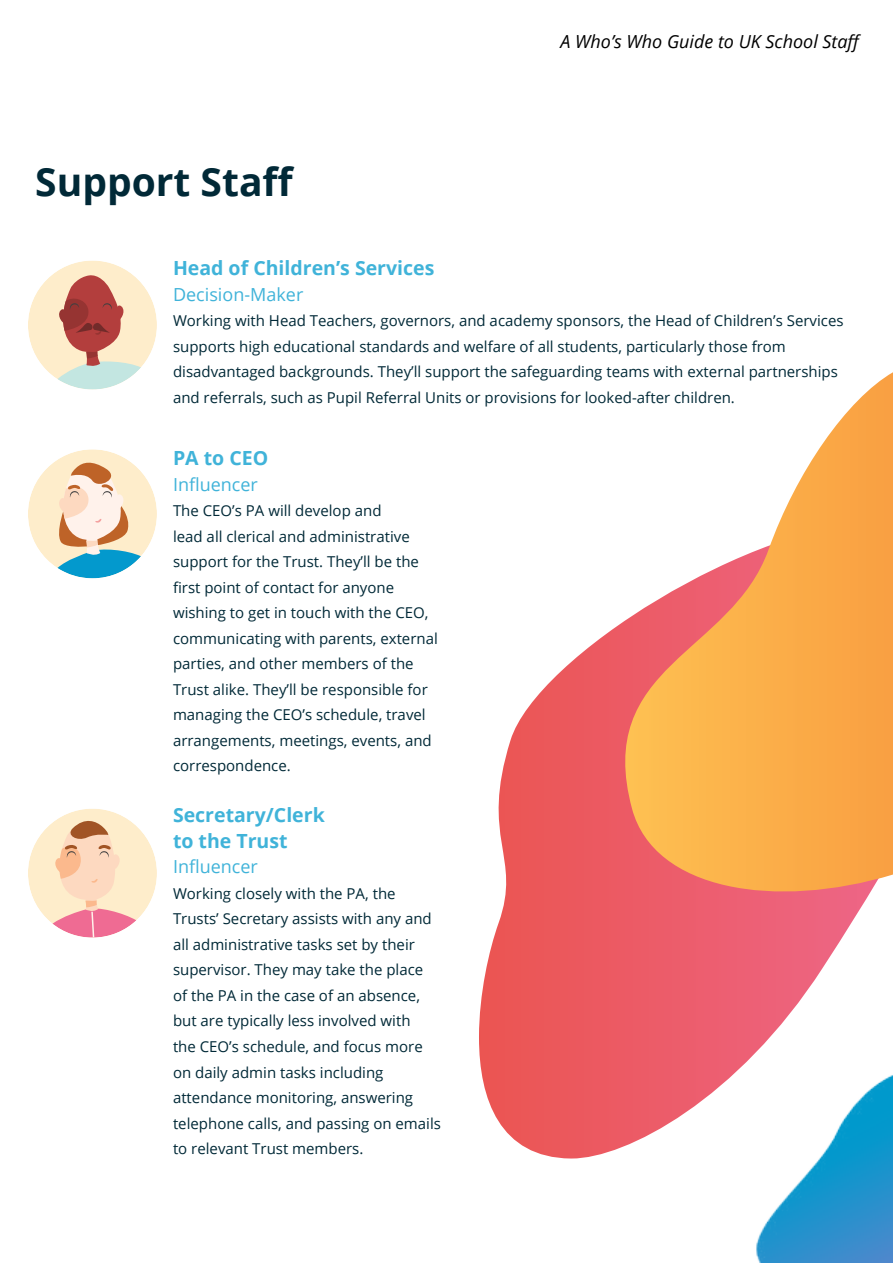
<style>
.page{position:relative;width:893px;height:1263px;background:#fff}
.page>*{position:absolute;margin:0;border:0;box-sizing:border-box;transform-origin:0 0}
.t1{font:700 39px "Open Sans";color:#012937}
.t2{font:700 19.5px/25.5px "Open Sans";color:#40b3d9}
.t3{font:18px "Open Sans";color:#40b3d9}
.t4{font:italic 18px "Open Sans";color:#000}
.t5{font:15px/25.5px "Open Sans";color:#012937}
</style>
<div class="page">
<img style="left:756px;top:1158px;width:137px;height:105px">
<svg style="left:479px;top:644px;width:414px;height:514px"></svg>
<svg style="left:593px;top:372px;width:300px;height:538px"></svg>
<div style="left:28px;top:261px;width:129px;height:128px;background:#feedcb;border-radius:50%"></div>
<svg style="left:58px;top:274px;width:83px;height:115px"></svg>
<div style="left:28px;top:449px;width:129px;height:129px;background:#feedcb;border-radius:50%"></div>
<svg style="left:55px;top:460px;width:86px;height:118px"></svg>
<div style="left:28px;top:808px;width:129px;height:129px;background:#feedcb;border-radius:50%"></div>
<svg style="left:52px;top:816px;width:84px;height:121px"></svg>
<h1 class="t1" style="left:35px;top:154px;width:261px">Support Staff</h1>
<p class="t4" style="left:561px;top:29px;width:304px">A Who’s Who Guide to UK School Staff</p>
<h2 class="t2" style="left:173px;top:255px;width:263px">Head of Children’s Services</h2>
<p class="t3" style="left:173px;top:282px;width:132px">Decision-Maker</p>
<p class="t5" style="left:173px;top:308px;width:672px">Working with Head Teachers, governors, and academy sponsors, the Head of Children’s Services supports high educational standards and welfare of all students, particularly those from disadvantaged backgrounds. They’ll support the safeguarding teams with external partnerships and referrals, such as Pupil Referral Units or provisions for looked-after children.</p>
<h2 class="t2" style="left:173px;top:445px;width:97px">PA to CEO</h2>
<p class="t3" style="left:173px;top:472px;width:86px">Influencer</p>
<p class="t5" style="left:173px;top:498px;width:266px">The CEO’s PA will develop and<br>lead all clerical and administrative support for the Trust. They’ll be the first point of contact for anyone wishing to get in touch with the CEO, communicating with parents, external parties, and other members of the Trust alike. They’ll be responsible for managing the CEO’s schedule, travel arrangements, meetings, events, and correspondence.</p>
<h2 class="t2" style="left:173px;top:802px;width:153px">Secretary/Clerk to the Trust</h2>
<p class="t3" style="left:173px;top:854px;width:86px">Influencer</p>
<p class="t5" style="left:173px;top:880px;width:269px">Working closely with the PA, the Trusts’ Secretary assists with any and all administrative tasks set by their supervisor. They may take the place of the PA in the case of an absence, but are typically less involved with<br>the CEO’s schedule, and focus more on daily admin tasks including attendance monitoring, answering telephone calls, and passing on emails to relevant Trust members.</p>
</div>
